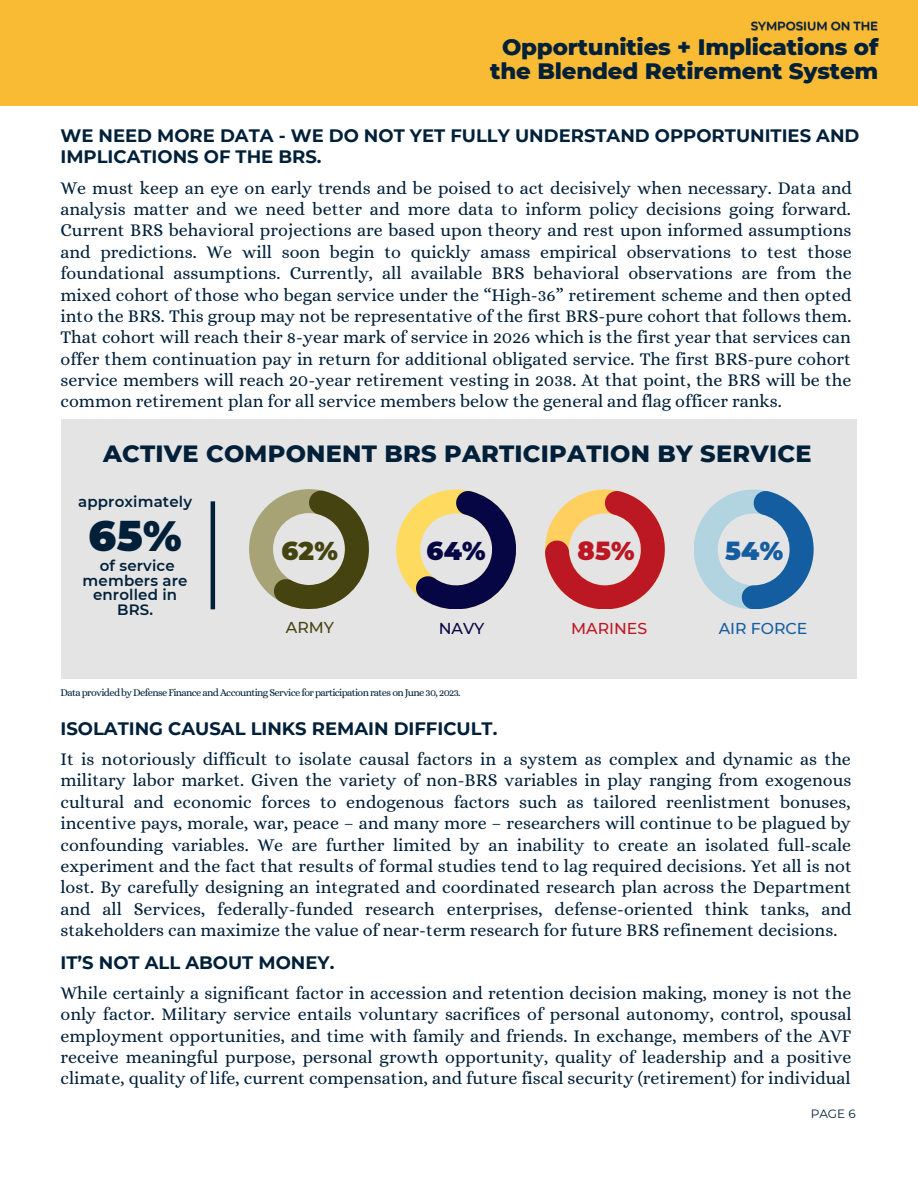
<style>
.page{position:relative;width:918px;height:1188px;background:#fff}
.page>*{position:absolute;margin:0;border:0;box-sizing:border-box;transform-origin:0 0}
.t1{font:900 42px "Montserrat";color:#002039}
.t2{font:900 25.65px "Montserrat";color:#454411}
.t3{font:900 25.65px "Montserrat";color:#060644}
.t4{font:900 25.65px "Montserrat";color:#bc1823}
.t5{font:900 25.65px "Montserrat";color:#145da0}
.t6{font:800 24px "Montserrat";letter-spacing:.01em;color:#002039}
.t7{font:800 22.65px/23.7px "Montserrat";color:#002039;text-align:center}
.t8{font:18px/21.3px "Alice";color:#002039;text-align:justify}
.t9{font:700 18px/21.3px "Montserrat";color:#002039}
.t10{font:500 15.75px "Montserrat";color:#145da0}
.t11{font:500 15.75px "Montserrat";color:#bc1823}
.t12{font:500 15.75px "Montserrat";color:#454411}
.t13{font:500 15.75px "Montserrat";color:#060644}
.t14{font:600 15px/14.7px "Montserrat";letter-spacing:.01em;color:#002039;text-align:center}
.t15{font:12px "Montserrat";color:#002039}
.t16{font:600 11.85px "Montserrat";color:#002039}
.t17{font:10.5px "Alice";letter-spacing:-.06em;color:#002039}
</style>
<div class="page">
<div style="left:0;top:0;width:918px;height:106px;background:#fabb34"></div>
<div style="left:61px;top:419px;width:796px;height:260px;background:#e4e4e4"></div>
<svg style="left:249px;top:489px;width:120px;height:120px"></svg>
<svg style="left:396px;top:489px;width:120px;height:120px"></svg>
<svg style="left:545px;top:489px;width:120px;height:120px"></svg>
<svg style="left:694px;top:489px;width:120px;height:120px"></svg>
<hr style="left:211px;top:501px;width:4px;height:108px;background:#002039">
<p class="t16" style="left:751px;top:19px;width:129px">SYMPOSIUM ON THE</p>
<p class="t7" style="left:490px;top:35px;width:389px">Opportunities + Implications of the Blended Retirement System</p>
<p class="t9" style="left:60px;top:125px;width:801px">WE NEED MORE DATA - WE DO NOT YET FULLY UNDERSTAND OPPORTUNITIES AND<br>IMPLICATIONS OF THE BRS.</p>
<p class="t8" style="left:60px;top:177px;width:793px">We must keep an eye on early trends and be poised to act decisively when necessary. Data and analysis matter and we need better and more data to inform policy decisions going forward.<br>Current BRS behavioral projections are based upon theory and rest upon informed assumptions and predictions. We will soon begin to quickly amass empirical observations to test those foundational assumptions. Currently, all available BRS behavioral observations are from the mixed cohort of those who began service under the “High-36” retirement scheme and then opted into the BRS. This group may not be representative of the first BRS-pure cohort that follows them.<br>That cohort will reach their 8-year mark of service in 2026 which is the first year that services can offer them continuation pay in return for additional obligated service. The first BRS-pure cohort service members will reach 20-year retirement vesting in 2038. At that point, the BRS will be the common retirement plan for all service members below the general and flag officer ranks.</p>
<p class="t6" style="left:103px;top:439px;width:710px">ACTIVE COMPONENT BRS PARTICIPATION BY SERVICE</p>
<p class="t14" style="left:78px;top:494px;width:115px">approximately</p>
<p class="t1" style="left:89px;top:510px;width:95px">65%</p>
<p class="t14" style="left:83px;top:558px;width:106px">of service members are enrolled in<br>BRS.</p>
<p class="t2" style="left:281px;top:535px;width:58px">62%</p>
<p class="t3" style="left:427px;top:535px;width:61px">64%</p>
<p class="t4" style="left:577px;top:535px;width:59px">85%</p>
<p class="t5" style="left:725px;top:535px;width:60px">54%</p>
<p class="t12" style="left:286px;top:618px;width:50px">ARMY</p>
<p class="t13" style="left:439px;top:619px;width:47px">NAVY</p>
<p class="t11" style="left:571px;top:619px;width:78px">MARINES</p>
<p class="t10" style="left:719px;top:619px;width:90px">AIR FORCE</p>
<p class="t17" style="left:60px;top:687px;width:402px">Data provided by Defense Finance and Accounting Service for participation rates on June 30, 2023.</p>
<p class="t9" style="left:60px;top:718px;width:439px">ISOLATING CAUSAL LINKS REMAIN DIFFICULT.</p>
<p class="t8" style="left:60px;top:748px;width:793px">It is notoriously difficult to isolate causal factors in a system as complex and dynamic as the military labor market. Given the variety of non-BRS variables in play ranging from exogenous cultural and economic forces to endogenous factors such as tailored reenlistment bonuses, incentive pays, morale, war, peace – and many more – researchers will continue to be plagued by confounding variables. We are further limited by an inability to create an isolated full-scale experiment and the fact that results of formal studies tend to lag required decisions. Yet all is not lost. By carefully designing an integrated and coordinated research plan across the Department and all Services, federally-funded research enterprises, defense-oriented think tanks, and stakeholders can maximize the value of near-term research for future BRS refinement decisions.</p>
<p class="t9" style="left:60px;top:952px;width:275px">IT’S NOT ALL ABOUT MONEY.</p>
<p class="t8" style="left:60px;top:982px;width:793px">While certainly a significant factor in accession and retention decision making, money is not the only factor. Military service entails voluntary sacrifices of personal autonomy, control, spousal employment opportunities, and time with family and friends. In exchange, members of the AVF receive meaningful purpose, personal growth opportunity, quality of leadership and a positive climate, quality of life, current compensation, and future fiscal security (retirement) for individual</p>
<p class="t15" style="left:811px;top:1106px;width:46px">PAGE 6</p>
</div>
